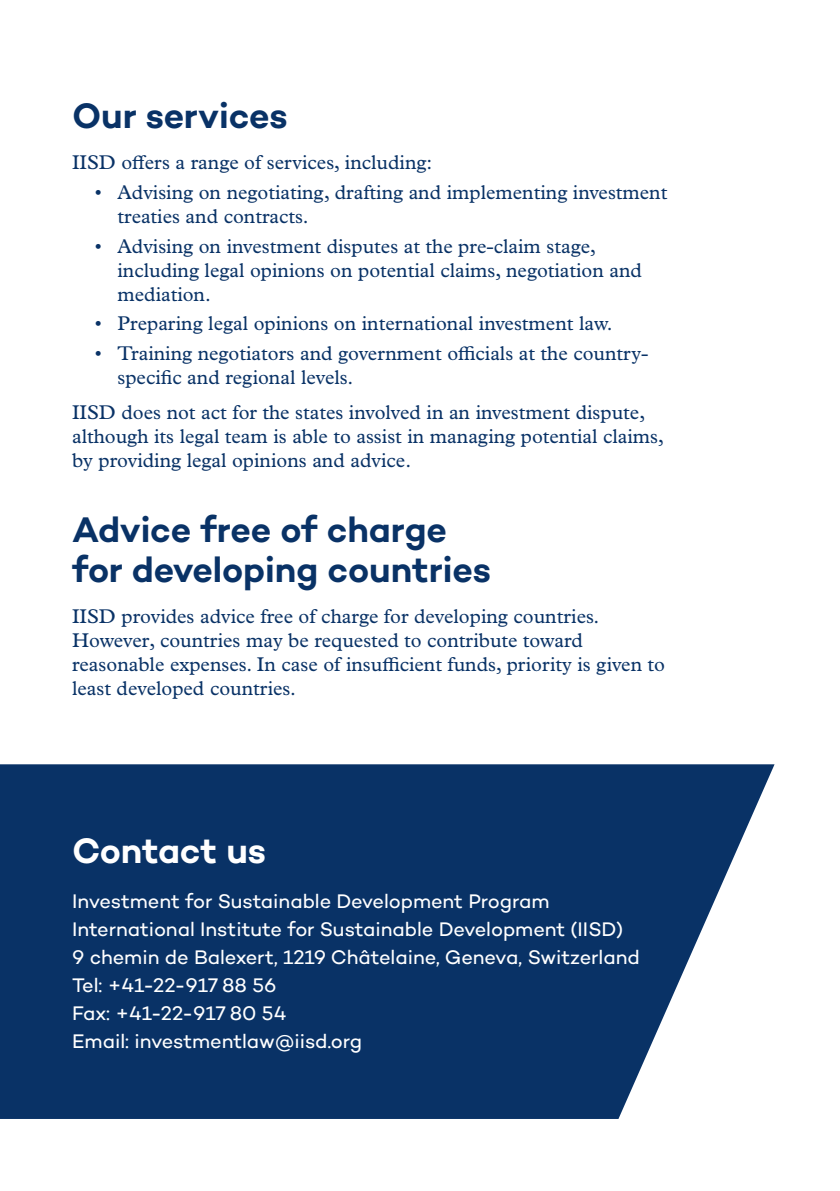
<style>
.page{position:relative;width:840px;height:1191px;background:#fff}
.page>*{position:absolute;margin:0;border:0;box-sizing:border-box;transform-origin:0 0}
.t1{font:600 36px/40px "Campton";letter-spacing:-.005em;color:#093266}
.t2{font:600 36px "Campton";letter-spacing:-.01em;color:#fff}
.t3{font:20px/24px "Plantin MT Pro";color:#093266}
.t4{font:20px/28px "Campton";letter-spacing:-.005em;color:#fff}
</style>
<div class="page">
<svg style="left:0;top:764px;width:774px;height:355px;fill:#093266"></svg>
<h1 class="t1" style="left:72px;top:95px;width:217px">Our services</h1>
<p class="t3" style="left:72px;top:151px;width:361px">IISD offers a range of services, including:</p>
<p class="t3" style="left:117px;top:180px;width:551px;text-indent:-23px">• Advising on negotiating, drafting and implementing investment treaties and contracts.</p>
<p class="t3" style="left:117px;top:234px;width:525px;text-indent:-23px">• Advising on investment disputes at the pre-claim stage, including legal opinions on potential claims, negotiation and mediation.</p>
<p class="t3" style="left:95px;top:312px;width:519px">• Preparing legal opinions on international investment law.</p>
<p class="t3" style="left:117px;top:341px;width:532px;text-indent:-23px">• Training negotiators and government officials at the country&shy;specific and regional levels.</p>
<p class="t3" style="left:72px;top:401px;width:593px">IISD does not act for the states involved in an investment dispute, although its legal team is able to assist in managing potential claims, by providing legal opinions and advice.</p>
<h1 class="t1" style="left:72px;top:508px;width:420px">Advice free of charge for developing countries</h1>
<p class="t3" style="left:72px;top:604px;width:594px">IISD provides advice free of charge for developing countries.<br>However, countries may be requested to contribute toward reasonable expenses. In case of insufficient funds, priority is given to least developed countries.</p>
<h1 class="t2" style="left:72px;top:827px;width:196px">Contact us</h1>
<p class="t4" style="left:72px;top:886px;width:569px">Investment for Sustainable Development Program International Institute for Sustainable Development (IISD)<br>9 chemin de Balexert, 1219 Châtelaine, Geneva, Switzerland Tel: +41-22-917 88 56<br>Fax: +41-22-917 80 54<br>Email: investmentlaw@iisd.org</p>
</div>
